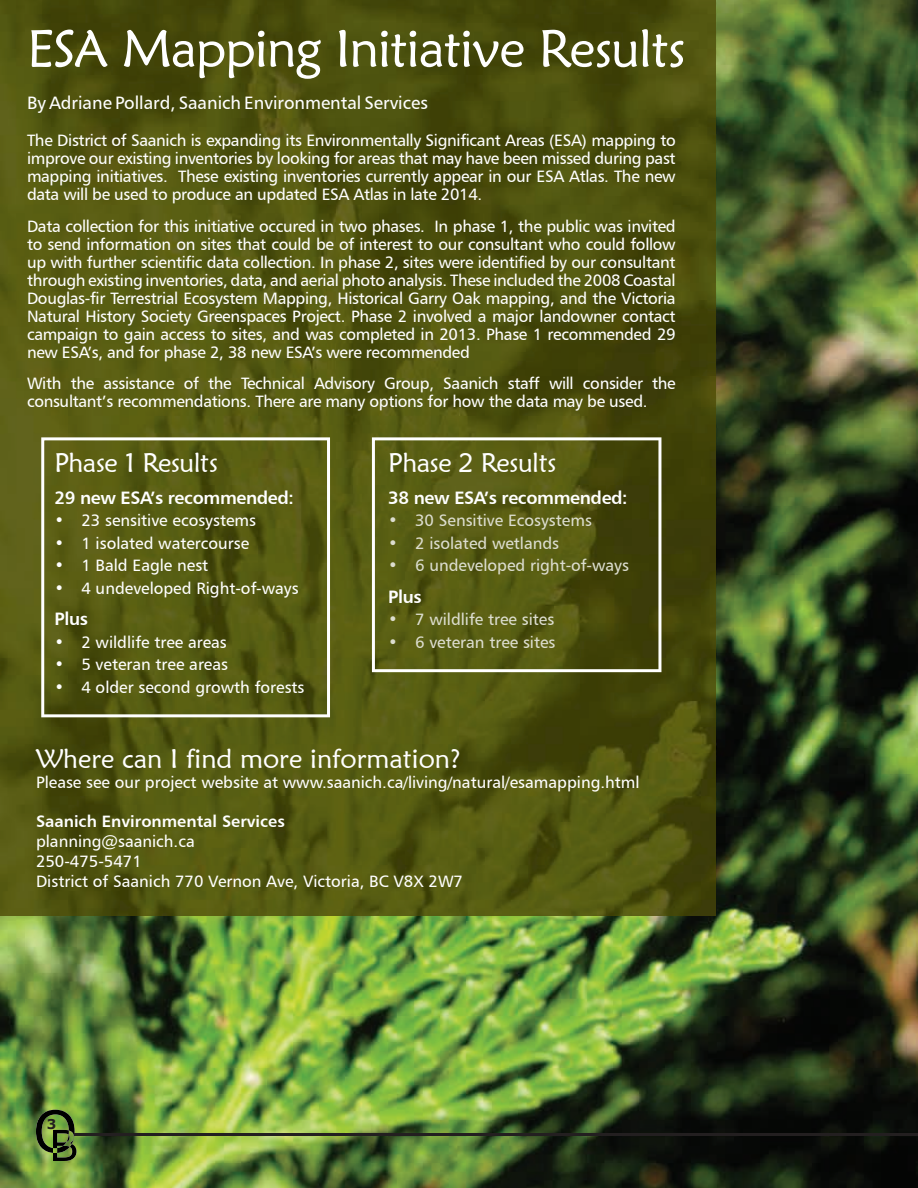
<style>
.page{position:relative;width:918px;height:1188px;background:#fff}
.page>*{position:absolute;margin:0;border:0;box-sizing:border-box;transform-origin:0 0}
.t1{font:52.5px "Maiandra GD";letter-spacing:-.02em;color:#fff}
.t2{font:27px "Maiandra GD";color:#fff}
.t3{font:27px "Maiandra GD";letter-spacing:-.02em;color:#fff}
.t4{font:18px "Humanist 777 BT Bold B";letter-spacing:-.02em;color:#fff}
.t5{font:18px "Humanist 777 BT Roman B";color:#fff}
.t6{font:16.5px/18px "Humanist 777 BT Roman B";color:#fff;text-align:justify}
.t7{font:16.5px/18px "Humanist 777 BT Roman B";letter-spacing:-.02em;color:#fff}
.t8{font:16.5px "Humanist 777 BT Roman B";color:#dcddcf}
.t9{font:16.5px "Humanist 777 BT Bold B";color:#fff}
.t10{font:700 13.5px "Verdana";color:#231f20}
</style>
<div class="page">
<img style="left:0;top:0;width:918px;height:1188px">
<img style="left:0;top:0;width:715px;height:916px">
<svg style="left:36px;top:1110px;width:40px;height:51px"></svg>
<hr style="left:74px;top:1133px;width:844px;height:3px;background:#231f20">
<svg style="left:41px;top:437px;width:289px;height:280px;fill:#595e12"></svg>
<svg style="left:372px;top:437px;width:289px;height:235px;fill:#585e12"></svg>
<h1 class="t1" style="left:27px;top:16px;width:660px">ESA Mapping Initiative Results</h1>
<p class="t5" style="left:27px;top:91px;width:403px">By Adriane Pollard, Saanich Environmental Services</p>
<p class="t6" style="left:27px;top:131px;width:650px">The District of Saanich is expanding its Environmentally Significant Areas (ESA) mapping to improve our existing inventories by looking for areas that may have been missed during past mapping initiatives. These existing inventories currently appear in our ESA Atlas. The new data will be used to produce an updated ESA Atlas in late 2014.</p>
<p class="t6" style="left:27px;top:217px;width:650px">Data collection for this initiative occured in two phases. In phase 1, the public was invited to send information on sites that could be of interest to our consultant who could follow up with further scientific data collection. In phase 2, sites were identified by our consultant through existing inventories, data, and aerial photo analysis. These included the 2008 Coastal Douglas-fir Terrestrial Ecosystem Mapping, Historical Garry Oak mapping, and the Victoria Natural History Society Greenspaces Project. Phase 2 involved a major landowner contact campaign to gain access to sites, and was completed in 2013. Phase 1 recommended 29 new ESA’s, and for phase 2, 38 new ESA’s were recommended</p>
<p class="t7" style="left:27px;top:374px;width:650px">With the assistance of the Technical Advisory Group, Saanich staff will consider the consultant’s recommendations. There are many options for how the data may be used.</p>
<h2 class="t3" style="left:54px;top:446px;width:165px">Phase 1 Results</h2>
<p class="t4" style="left:54px;top:486px;width:241px">29 new ESA’s recommended:</p>
<p class="t6" style="left:54px;top:511px;width:203px">• 23 sensitive ecosystems</p>
<p class="t6" style="left:54px;top:534px;width:196px">• 1 isolated watercourse</p>
<p class="t6" style="left:54px;top:556px;width:155px">• 1 Bald Eagle nest</p>
<p class="t6" style="left:54px;top:579px;width:246px">• 4 undeveloped Right-of-ways</p>
<p class="t4" style="left:54px;top:608px;width:35px">Plus</p>
<p class="t6" style="left:54px;top:633px;width:174px">• 2 wildlife tree areas</p>
<p class="t6" style="left:54px;top:655px;width:175px">• 5 veteran tree areas</p>
<p class="t6" style="left:54px;top:678px;width:252px">• 4 older second growth forests</p>
<h2 class="t3" style="left:388px;top:446px;width:170px">Phase 2 Results</h2>
<p class="t4" style="left:388px;top:486px;width:241px">38 new ESA’s recommended:</p>
<p class="t8" style="left:388px;top:510px;width:205px">• 30 Sensitive Ecosystems</p>
<p class="t8" style="left:388px;top:533px;width:173px">• 2 isolated wetlands</p>
<p class="t8" style="left:388px;top:555px;width:242px">• 6 undeveloped right-of-ways</p>
<p class="t4" style="left:388px;top:585px;width:35px">Plus</p>
<p class="t8" style="left:388px;top:609px;width:168px">• 7 wildlife tree sites</p>
<p class="t8" style="left:388px;top:632px;width:169px">• 6 veteran tree sites</p>
<h2 class="t2" style="left:36px;top:742px;width:426px">Where can I find more information?</h2>
<p class="t6" style="left:36px;top:773px;width:605px">Please see our project website at www.saanich.ca/living/natural/esamapping.html</p>
<p class="t9" style="left:36px;top:811px;width:250px">Saanich Environmental Services</p>
<p class="t6" style="left:36px;top:831px;width:429px;line-height:19.8px;text-align:left">planning@saanich.ca<br>250-475-5471<br>District of Saanich 770 Vernon Ave, Victoria, BC V8X 2W7</p>
<p class="t10" style="left:47px;top:1115px;width:11px">3</p>
</div>
